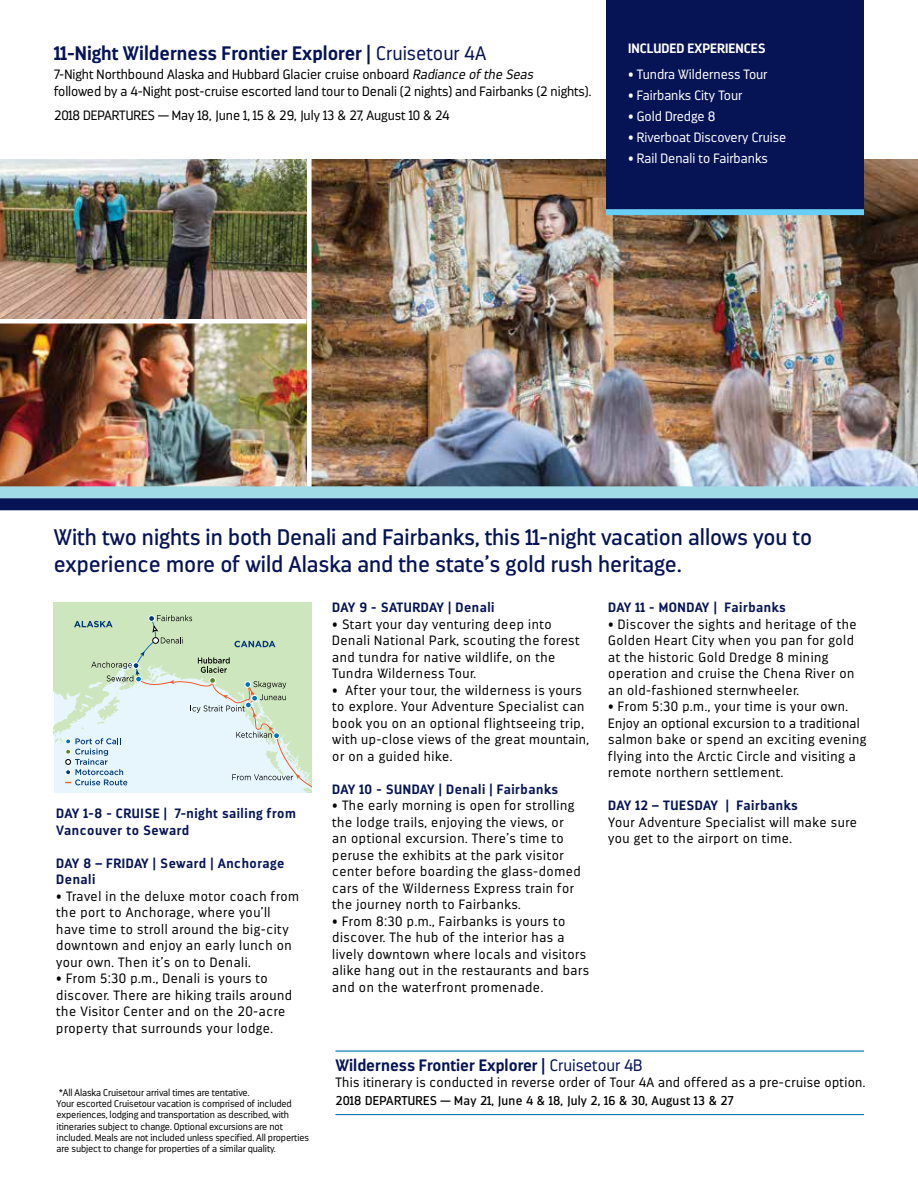
<style>
.page{position:relative;width:918px;height:1188px;background:#fff}
.page>*{position:absolute;margin:0;border:0;box-sizing:border-box;transform-origin:0 0}
.t1{font:22.5px/27px "Darwin";color:#061456}
.t2{font:700 19.5px "Darwin";color:#061456}
.t3{font:700 16.5px "Darwin";color:#061456}
.t4{font:300 13.5px/16.5px "Darwin";letter-spacing:.04em;color:#000}
.t5{font:700 13.5px/16.5px "Darwin";letter-spacing:.04em;color:#061456}
.t6{font:300 13.5px/16.5px "Darwin";letter-spacing:-.005em;color:#000}
.t7{font:300 13.5px "Darwin";color:#fff}
.t8{font:300 13.5px "Darwin";color:#000}
.t9{font:700 13.5px "Darwin";color:#fff}
.t10{font:12.75px "Darwin";letter-spacing:.025em;color:#000}
.t11{font:300 9.75px/11.2px "Darwin";letter-spacing:-.01em;color:#000}
.s1{font-family:"Helvetica Neue"}
.s2{font-weight:300}
.s3{font-style:italic}
</style>
<div class="page">
<img style="left:312px;top:159px;width:606px;height:327px">
<img style="left:1px;top:159px;width:305px;height:160px">
<img style="left:0;top:159px;width:1px;height:333px">
<img style="left:0;top:324px;width:306px;height:162px">
<div style="left:0;top:486px;width:918px;height:12px;background:#a0dbe6"></div>
<div style="left:0;top:498px;width:918px;height:12px;background:#061456"></div>
<div style="left:54px;top:602px;width:258px;height:13px;background:#cee6bd"></div>
<svg style="left:54px;top:615px;width:258px;height:177px;background:#d2e5d6"></svg>
<div style="left:606px;top:0;width:258px;height:211px;background:#061456"></div>
<div style="left:606px;top:209px;width:258px;height:6px;background:#68cef3"></div>
<hr style="left:335px;top:1051px;width:529px;height:1px;background:#0073bb">
<hr style="left:335px;top:1114px;width:529px;height:1px;background:#0073bb">
<div style="left:0;top:319px;width:306px;height:5px;background:#fff"></div>
<h2 class="t2" style="left:54px;top:41px;width:434px">11-Night Wilderness Frontier Explorer <span class="s1">|</span> <span class="s2">Cruisetour 4A</span></h2>
<p class="t6" style="left:54px;top:66px;width:539px">7-Night Northbound Alaska and Hubbard Glacier cruise onboard <span class="s3">Radiance ofthe Seas<br></span>followed by a 4-Night post-cruise escorted land tour to Denali (2 nights) and Fairbanks (2 nights).</p>
<p class="t8" style="left:54px;top:107px;width:397px">2018 DEPARTURES — May 18, June 1, 15 &amp; 29, July 13 &amp; 27, August 10 &amp; 24</p>
<p class="t9" style="left:628px;top:40px;width:139px">INCLUDED EXPERIENCES</p>
<p class="t7" style="left:628px;top:66px;width:141px">• Tundra Wilderness Tour</p>
<p class="t7" style="left:628px;top:87px;width:116px">• Fairbanks City Tour</p>
<p class="t7" style="left:628px;top:108px;width:89px">• Gold Dredge 8</p>
<p class="t7" style="left:628px;top:129px;width:160px">• Riverboat Discovery Cruise</p>
<p class="t7" style="left:628px;top:150px;width:141px">• Rail Denali to Fairbanks</p>
<h1 class="t1" style="left:54px;top:523px;width:760px">With two nights in both Denali and Fairbanks, this 11-night vacation allows you to experience more of wild Alaska and the state’s gold rush heritage.</h1>
<p class="t5" style="left:56px;top:805px;width:241px">DAY 1-8 - CRUISE | 7-night sailing from<br>Vancouver to Seward</p>
<p class="t5" style="left:56px;top:855px;width:230px">DAY 8 – FRIDAY | Seward | Anchorage<br>Denali</p>
<p class="t4" style="left:56px;top:888px;width:244px">• Travel in the deluxe motor coach from the port to Anchorage, where you’ll have time to stroll around the big-city downtown and enjoy an early lunch on your own. Then it’s on to Denali.</p>
<p class="t4" style="left:56px;top:970px;width:237px">• From 5:30 p.m., Denali is yours to discover. There are hiking trails around the Visitor Center and on the 20-acre property that surrounds your lodge.</p>
<p class="t11" style="left:57px;top:1087px;width:254px">*All Alaska Cruisetour arrival times are tentative.<br>Your escorted Cruisetour vacation is comprised of included experiences, lodging and transportation as described, with itineraries subject to change. Optional excursions are not included. Meals are not included unless specified. All properties are subject to change for properties of a similar quality.</p>
<p class="t5" style="left:332px;top:599px;width:164px">DAY 9 - SATURDAY | Denali</p>
<p class="t4" style="left:332px;top:616px;width:249px">• Start your day venturing deep into Denali National Park, scouting the forest and tundra for native wildlife, on the Tundra Wilderness Tour.</p>
<p class="t4" style="left:332px;top:682px;width:258px">• After your tour, the wilderness is yours to explore. Your Adventure Specialist can book you on an optional flightseeing trip, with up-close views of the great mountain, or on a guided hike.</p>
<p class="t5" style="left:332px;top:781px;width:227px">DAY 10 - SUNDAY | Denali | Fairbanks</p>
<p class="t4" style="left:332px;top:797px;width:250px">• The early morning is open for strolling the lodge trails, enjoying the views, or an optional excursion. There’s time to peruse the exhibits at the park visitor center before boarding the glass-domed cars of the Wilderness Express train for the journey north to Fairbanks.</p>
<p class="t4" style="left:332px;top:913px;width:258px">• From 8:30 p.m., Fairbanks is yours to discover. The hub of the interior has a lively downtown where locals and visitors alike hang out in the restaurants and bars and on the waterfront promenade.</p>
<p class="t5" style="left:608px;top:599px;width:179px">DAY 11 - MONDAY | Fairbanks</p>
<p class="t4" style="left:608px;top:616px;width:250px">• Discover the sights and heritage of the Golden Heart City when you pan for gold at the historic Gold Dredge 8 mining operation and cruise the Chena River on an old-fashioned sternwheeler.</p>
<p class="t4" style="left:608px;top:698px;width:259px">• From 5:30 p.m., your time is your own.<br>Enjoy an optional excursion to a traditional salmon bake or spend an exciting evening flying into the Arctic Circle and visiting a remote northern settlement.</p>
<p class="t5" style="left:608px;top:797px;width:191px">DAY 12 – TUESDAY | Fairbanks</p>
<p class="t4" style="left:608px;top:814px;width:250px">Your Adventure Specialist will make sure you get to the airport on time.</p>
<p class="t3" style="left:335px;top:1055px;width:309px">Wilderness Frontier Explorer <span class="s1">|</span> <span class="s2">Cruisetour 4B</span></p>
<p class="t4" style="left:335px;top:1075px;width:531px">This itinerary is conducted in reverse order of Tour 4A and offered as a pre-cruise option.</p>
<p class="t10" style="left:335px;top:1093px;width:400px">2018 DEPARTURES — May 21, June 4 &amp; 18, July 2, 16 &amp; 30, August 13 &amp; 27</p>
</div>
